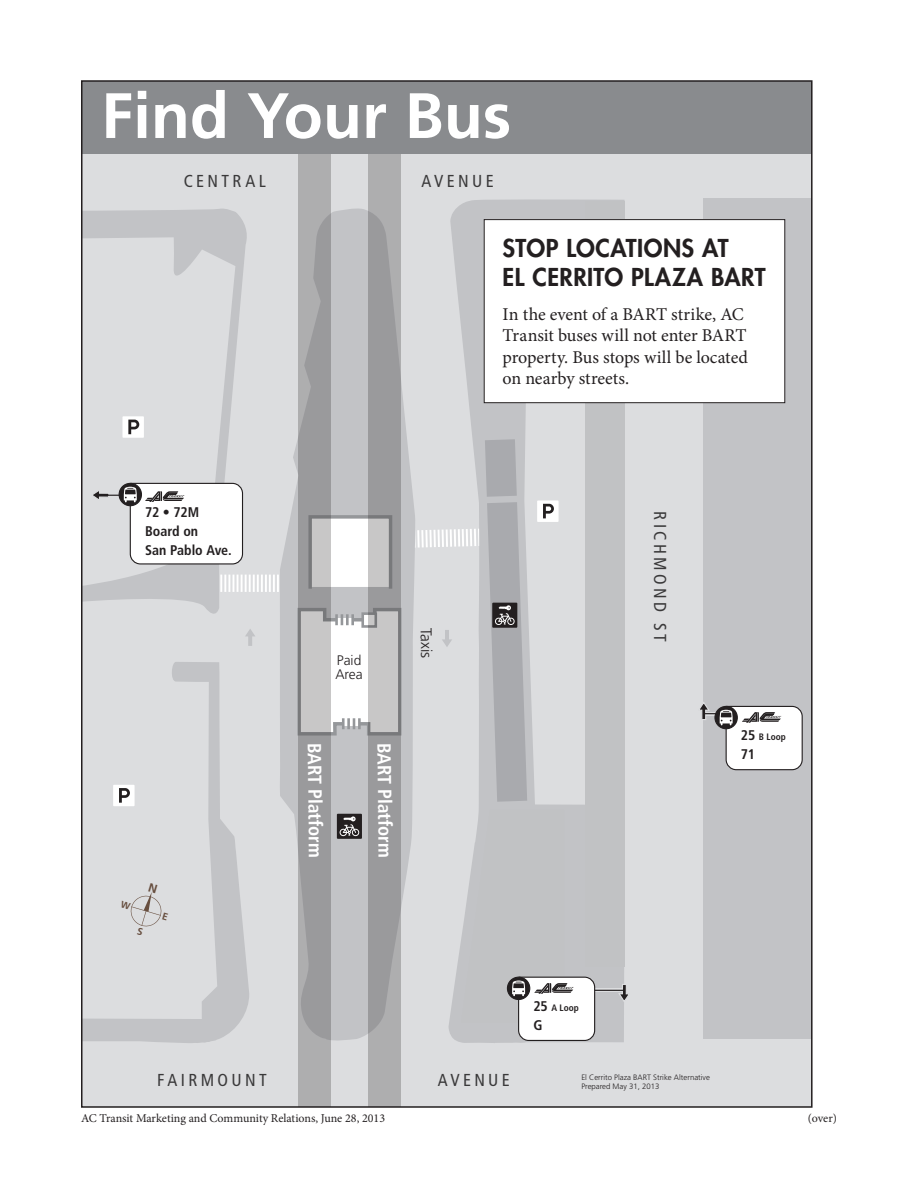
<style>
.page{position:relative;width:918px;height:1188px;background:#fff}
.page>*{position:absolute;margin:0;border:0;box-sizing:border-box;transform-origin:0 0}
.t1{font:700 64.05px "Frutiger LT Std";color:#fff}
.Text_Head_Big{font:800 24px/28.8px "Futura";letter-spacing:.015em;color:#231f20}
.t2{font:700 condensed 19.05px "Frutiger LT Std";color:#fff}
.Body_Text{font:18px/21.6px "Minion Pro";letter-spacing:-.005em;color:#231f20}
.t3{font:condensed 17.25px "Frutiger LT Std";letter-spacing:.195em;color:#3a393a}
.t4{font:300 15.6px "Frutiger LT Std";color:#231f20}
.t5{font:700 condensed 13.95px/18.8px "Frutiger LT Std";letter-spacing:-.005em;color:#231f20}
.t6{font:300 13.8px/13.8px "Frutiger LT Std";color:#231f20}
.t7{font:12px "Minion Pro";letter-spacing:-.005em;color:#231f20}
.t8{font:700 condensed 9.3px "Frutiger LT Std";letter-spacing:.005em;color:#231f20}
.t9{font:300 7.8px/9.3px "Frutiger LT Std";color:#231f20}
.s1{font-size:13.95px}
</style>
<div class="page">
<div style="left:82px;top:98px;width:730px;height:1009px;background:#dcdddf"></div>
<svg style="left:249px;top:575px;width:30px;height:17px"></svg>
<hr style="left:429px;top:530px;width:3px;height:17px;background:#fff">
<hr style="left:417px;top:530px;width:3px;height:18px;background:#fff">
<hr style="left:425px;top:530px;width:3px;height:17px;background:#fff">
<hr style="left:421px;top:530px;width:3px;height:17px;background:#fff">
<svg style="left:84px;top:208px;width:163px;height:406px"></svg>
<svg style="left:84px;top:662px;width:165px;height:381px"></svg>
<svg style="left:449px;top:199px;width:176px;height:844px"></svg>
<svg style="left:280px;top:208px;width:136px;height:833px;fill:#c2c3c6"></svg>
<div style="left:308px;top:515px;width:84px;height:74px;background:#fff;border:3px solid #95979a"></div>
<svg style="left:245px;top:629px;width:10px;height:17px"></svg>
<div style="left:113px;top:785px;width:22px;height:21px;background:#fff"></div>
<svg style="left:119px;top:788px;width:11px;height:15px"></svg>
<div style="left:537px;top:501px;width:22px;height:21px;background:#fff"></div>
<svg style="left:543px;top:504px;width:11px;height:14px"></svg>
<div style="left:122px;top:416px;width:22px;height:22px;background:#fff"></div>
<svg style="left:128px;top:420px;width:11px;height:14px"></svg>
<svg style="left:296px;top:606px;width:107px;height:131px;background:#e7e7e8"></svg>
<svg style="left:434px;top:439px;width:93px;height:363px"></svg>
<div style="left:337px;top:814px;width:25px;height:25px;background:#231f20"></div>
<svg style="left:340px;top:816px;width:19px;height:20px"></svg>
<div style="left:585px;top:202px;width:39px;height:765px;background:#c1c2c4"></div>
<div style="left:704px;top:198px;width:108px;height:841px;background:#c2c3c6"></div>
<svg style="left:298px;top:154px;width:33px;height:951px;background:#a5a5a6"></svg>
<svg style="left:368px;top:154px;width:33px;height:951px;background:#a4a4a6"></svg>
<hr style="left:704px;top:712px;width:32px;height:3px;background:#dcdddf">
<svg style="left:700px;top:700px;width:11px;height:21px"></svg>
<hr style="left:704px;top:713px;width:32px;height:1px;background:#231f20">
<hr style="left:584px;top:989px;width:41px;height:3px;background:#dcdddf">
<svg style="left:618px;top:983px;width:10px;height:21px"></svg>
<hr style="left:584px;top:990px;width:40px;height:1px;background:#231f20">
<svg style="left:90px;top:482px;width:154px;height:83px"></svg>
<div style="left:715px;top:706px;width:22px;height:23px;background:#231f20;border-radius:50%"></div>
<div style="left:714px;top:706px;width:24px;height:23px;border:1px solid #231f20;border-radius:50%"></div>
<svg style="left:720px;top:705px;width:83px;height:66px;background:#dddcdd"></svg>
<svg style="left:461px;top:810px;width:135px;height:232px;background:#c6c7c9"></svg>
<div style="left:82px;top:81px;width:730px;height:73px;background:#898b8e"></div>
<div style="left:484px;top:220px;width:301px;height:183px;background:#fff"></div>
<div style="left:484px;top:219px;width:301px;height:184px;border:1px solid #231f20"></div>
<svg style="left:120px;top:883px;width:48px;height:52px"></svg>
<p class="t1" style="left:101px;top:78px;width:412px">Find Your Bus</p>
<p class="t3" style="left:184px;top:171px;width:84px">CENTRAL</p>
<p class="t3" style="left:422px;top:171px;width:74px">AVENUE</p>
<p class="Text_Head_Big" style="left:503px;top:233px;width:265px">STOP LOCATIONS AT<br>EL CERRITO PLAZA BART</p>
<p class="Body_Text" style="left:503px;top:303px;width:247px">In the event of a BART strike, AC<br>Transit buses will not enter BART property. Bus stops will be located on nearby streets.</p>
<p class="t5" style="left:145px;top:503px;width:88px">72 • 72M<br>Board on<br>San Pablo Ave.</p>
<p class="t6" style="left:335px;top:654px;width:29px">Paid<br>Area</p>
<p class="t2" style="left:325px;top:743px;width:117px;rotate:89deg">BART Platform</p>
<p class="t2" style="left:395px;top:743px;width:117px;rotate:89deg">BART Platform</p>
<p class="t4" style="left:435px;top:628px;width:32px;rotate:89deg">Taxis</p>
<p class="t3" style="left:670px;top:511px;width:132px;rotate:90deg">RICHMOND ST</p>
<p class="t8" style="left:741px;top:732px;width:46px"><span class="s1">25</span> B Loop</p>
<p class="t5" style="left:741px;top:745px;width:16px">71</p>
<p class="t8" style="left:533px;top:1002px;width:47px"><span class="s1">25</span> A Loop</p>
<p class="t5" style="left:533px;top:1016px;width:11px">G</p>
<p class="t3" style="left:157px;top:1070px;width:111px">FAIRMOUNT</p>
<p class="t3" style="left:438px;top:1070px;width:74px">AVENUE</p>
<p class="t9" style="left:581px;top:1073px;width:130px">El Cerrito Plaza BART Strike Alternative<br>Prepared May 31, 2013</p>
<p class="t7" style="left:81px;top:1110px;width:306px">AC Transit Marketing and Community Relations, June 28, 2013</p>
<p class="t7" style="left:808px;top:1110px;width:31px">(over)</p>
</div>
